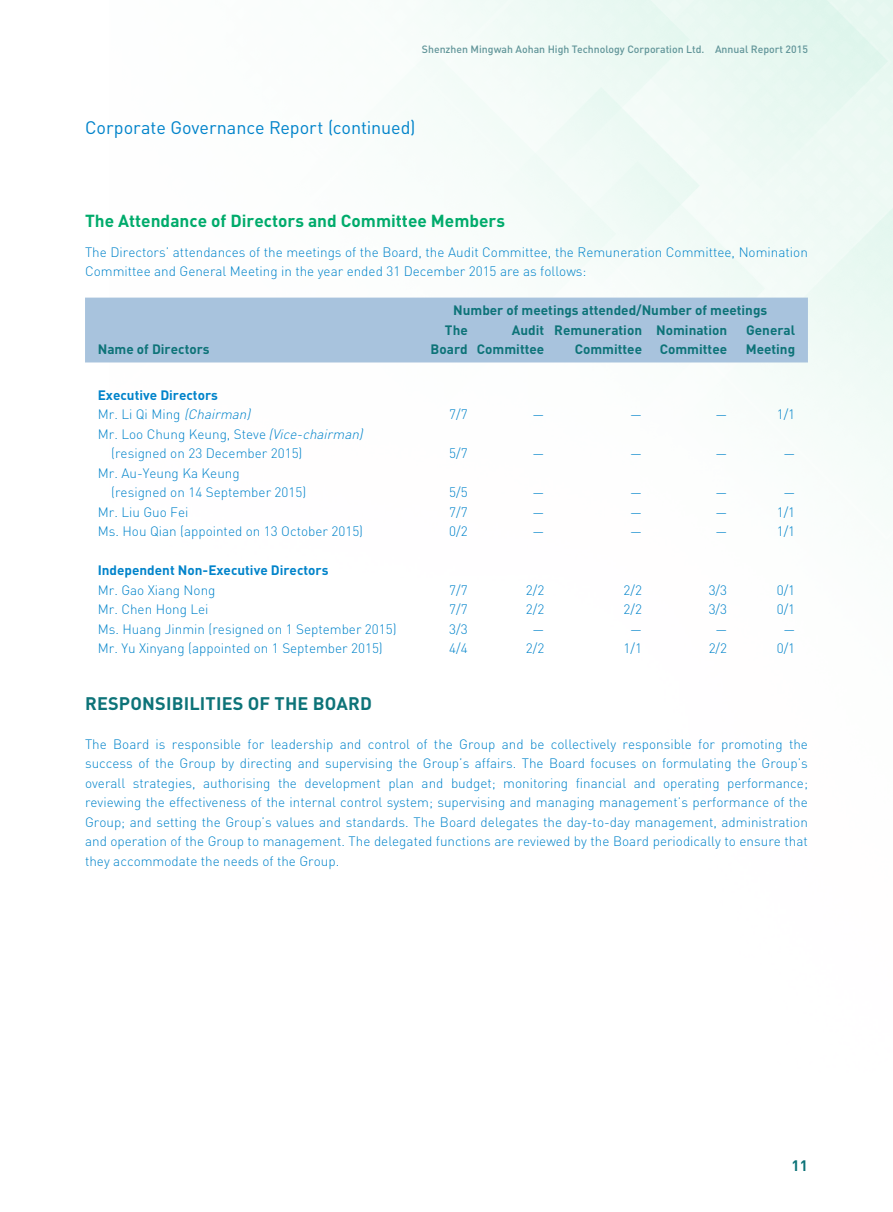
<style>
.page{position:relative;width:893px;height:1212px;background:#fff}
.page>*{position:absolute;margin:0;border:0;box-sizing:border-box;transform-origin:0 0}
.t1{font:18px "DIN Pro";letter-spacing:-.005em;color:#0083ca}
._01_H1{font:700 18px "DIN Pro";letter-spacing:.01em;color:#0d7378}
._02_H2{font:700 17.25px "DIN Pro";color:#00ab6b}
.t2{font:700 15px "DIN Pro";color:#0d7378}
._00_Body_Text{font:300 13.5px/19.5px "DIN Pro";color:#0083ca}
._00_Body_Text-2{font:700 13.5px/19.5px "DIN Pro";color:#0d7378;text-align:right}
._00_Body_Text-3{font:700 13.5px "DIN Pro";color:#0083ca}
.t3{font:500 10.5px "DIN Pro";color:#619599}
.s1{font-style:italic}
</style>
<div class="page">
<div style="left:85px;top:298px;width:723px;height:64px;background:#a8c3dd"></div>
<p class="t3" style="left:422px;top:42px;width:388px">Shenzhen Mingwah Aohan High Technology Corporation Ltd. Annual Report 2015</p>
<h1 class="t1" style="left:85px;top:115px;width:332px">Corporate Governance Report (continued)</h1>
<p class="_02_H2" style="left:85px;top:209px;width:422px">The Attendance of Directors and Committee Members</p>
<p class="_00_Body_Text" style="left:85px;top:241px;width:724px">The Directors’ attendances of the meetings of the Board, the Audit Committee, the Remuneration Committee, Nomination<br>Committee and General Meeting in the year ended 31 December 2015 are as follows:</p>
<p class="_00_Body_Text-2" style="left:453px;top:300px;width:316px">Number of meetings attended/Number of meetings</p>
<p class="_00_Body_Text-2" style="left:98px;top:339px;width:113px">Name of Directors</p>
<p class="_00_Body_Text-2" style="left:477px;top:319px;width:69px">Audit<br>Committee</p>
<p class="_00_Body_Text-2" style="left:554px;top:319px;width:89px">Remuneration<br>Committee</p>
<p class="_00_Body_Text-2" style="left:656px;top:319px;width:72px;text-align:left">Nomination<br>Committee</p>
<p class="_00_Body_Text-2" style="left:746px;top:319px;width:51px;text-align:left">General<br>Meeting</p>
<p class="_00_Body_Text-2" style="left:445px;top:319px;width:24px">The</p>
<p class="_00_Body_Text-2" style="left:431px;top:339px;width:39px">Board</p>
<p class="_00_Body_Text-3" style="left:98px;top:385px;width:122px">Executive Directors</p>
<p class="_00_Body_Text" style="left:98px;top:404px;width:158px">M r. L i Q i M i n g <span class="s1">(Chairman)</span></p>
<p class="_00_Body_Text" style="left:449px;top:404px;width:20px">7/7</p>
<p class="_00_Body_Text" style="left:532px;top:404px;width:13px">—</p>
<p class="_00_Body_Text" style="left:630px;top:404px;width:13px">—</p>
<p class="_00_Body_Text" style="left:715px;top:404px;width:13px">—</p>
<p class="_00_Body_Text" style="left:777px;top:404px;width:20px">1/1</p>
<p class="_00_Body_Text" style="left:98px;top:423px;width:270px">Mr. Loo Chung Keung, Steve <span class="s1">(Vice-chairman)</span></p>
<p class="_00_Body_Text" style="left:111px;top:443px;width:193px">(resigned on 23 December 2015)</p>
<p class="_00_Body_Text" style="left:449px;top:443px;width:20px">5/7</p>
<p class="_00_Body_Text" style="left:532px;top:443px;width:13px">—</p>
<p class="_00_Body_Text" style="left:630px;top:443px;width:13px">—</p>
<p class="_00_Body_Text" style="left:715px;top:443px;width:13px">—</p>
<p class="_00_Body_Text" style="left:783px;top:443px;width:13px">—</p>
<p class="_00_Body_Text" style="left:98px;top:462px;width:143px">Mr. Au-Yeung Ka Keung</p>
<p class="_00_Body_Text" style="left:111px;top:482px;width:196px">(resigned on 14 September 2015)</p>
<p class="_00_Body_Text" style="left:449px;top:482px;width:20px">5/5</p>
<p class="_00_Body_Text" style="left:532px;top:482px;width:13px">—</p>
<p class="_00_Body_Text" style="left:630px;top:482px;width:13px">—</p>
<p class="_00_Body_Text" style="left:715px;top:482px;width:13px">—</p>
<p class="_00_Body_Text" style="left:783px;top:482px;width:13px">—</p>
<p class="_00_Body_Text" style="left:98px;top:501px;width:92px">Mr. Liu Guo Fei</p>
<p class="_00_Body_Text" style="left:449px;top:501px;width:20px">7/7</p>
<p class="_00_Body_Text" style="left:532px;top:501px;width:13px">—</p>
<p class="_00_Body_Text" style="left:630px;top:501px;width:13px">—</p>
<p class="_00_Body_Text" style="left:715px;top:501px;width:13px">—</p>
<p class="_00_Body_Text" style="left:777px;top:501px;width:20px">1/1</p>
<p class="_00_Body_Text" style="left:98px;top:521px;width:267px">Ms. Hou Qian (appointed on 13 October 2015)</p>
<p class="_00_Body_Text" style="left:449px;top:521px;width:20px">0/2</p>
<p class="_00_Body_Text" style="left:532px;top:521px;width:13px">—</p>
<p class="_00_Body_Text" style="left:630px;top:521px;width:13px">—</p>
<p class="_00_Body_Text" style="left:715px;top:521px;width:13px">—</p>
<p class="_00_Body_Text" style="left:777px;top:521px;width:20px">1/1</p>
<p class="_00_Body_Text-3" style="left:98px;top:561px;width:232px">Independent Non-Executive Directors</p>
<p class="_00_Body_Text" style="left:98px;top:579px;width:119px">Mr. Gao Xiang Nong</p>
<p class="_00_Body_Text" style="left:449px;top:579px;width:20px">7/7</p>
<p class="_00_Body_Text" style="left:526px;top:579px;width:20px">2/2</p>
<p class="_00_Body_Text" style="left:624px;top:579px;width:20px">2/2</p>
<p class="_00_Body_Text" style="left:709px;top:579px;width:20px">3/3</p>
<p class="_00_Body_Text" style="left:777px;top:579px;width:20px">0/1</p>
<p class="_00_Body_Text" style="left:98px;top:599px;width:112px">Mr. Chen Hong Lei</p>
<p class="_00_Body_Text" style="left:449px;top:599px;width:20px">7/7</p>
<p class="_00_Body_Text" style="left:526px;top:599px;width:20px">2/2</p>
<p class="_00_Body_Text" style="left:624px;top:599px;width:20px">2/2</p>
<p class="_00_Body_Text" style="left:709px;top:599px;width:20px">3/3</p>
<p class="_00_Body_Text" style="left:777px;top:599px;width:20px">0/1</p>
<p class="_00_Body_Text" style="left:98px;top:618px;width:300px">Ms. Huang Jinmin (resigned on 1 September 2015)</p>
<p class="_00_Body_Text" style="left:449px;top:618px;width:20px">3/3</p>
<p class="_00_Body_Text" style="left:532px;top:618px;width:13px">—</p>
<p class="_00_Body_Text" style="left:630px;top:618px;width:13px">—</p>
<p class="_00_Body_Text" style="left:715px;top:618px;width:13px">—</p>
<p class="_00_Body_Text" style="left:783px;top:618px;width:13px">—</p>
<p class="_00_Body_Text" style="left:98px;top:638px;width:286px">Mr. Yu Xinyang (appointed on 1 September 2015)</p>
<p class="_00_Body_Text" style="left:449px;top:638px;width:20px">4/4</p>
<p class="_00_Body_Text" style="left:526px;top:638px;width:20px">2/2</p>
<p class="_00_Body_Text" style="left:624px;top:638px;width:20px">1/1</p>
<p class="_00_Body_Text" style="left:709px;top:638px;width:20px">2/2</p>
<p class="_00_Body_Text" style="left:777px;top:638px;width:20px">0/1</p>
<p class="_01_H1" style="left:85px;top:691px;width:288px">RESPONSIBILITIES OF THE BOARD</p>
<p class="_00_Body_Text" style="left:85px;top:733px;width:724px;text-align:justify">The Board is responsible for leadership and control of the Group and be collectively responsible for promoting the success of the Group by directing and supervising the Group’s affairs. The Board focuses on formulating the Group’s overall strategies, authorising the development plan and budget; monitoring financial and operating performance; reviewing the effectiveness of the internal control system; supervising and managing management’s performance of the Group; and setting the Group’s values and standards. The Board delegates the day-to-day management, administration and operation of the Group to management. The delegated functions are reviewed by the Board periodically to ensure that they accommodate the needs of the Group.</p>
<p class="t2" style="left:792px;top:1155px;width:18px">11</p>
</div>
